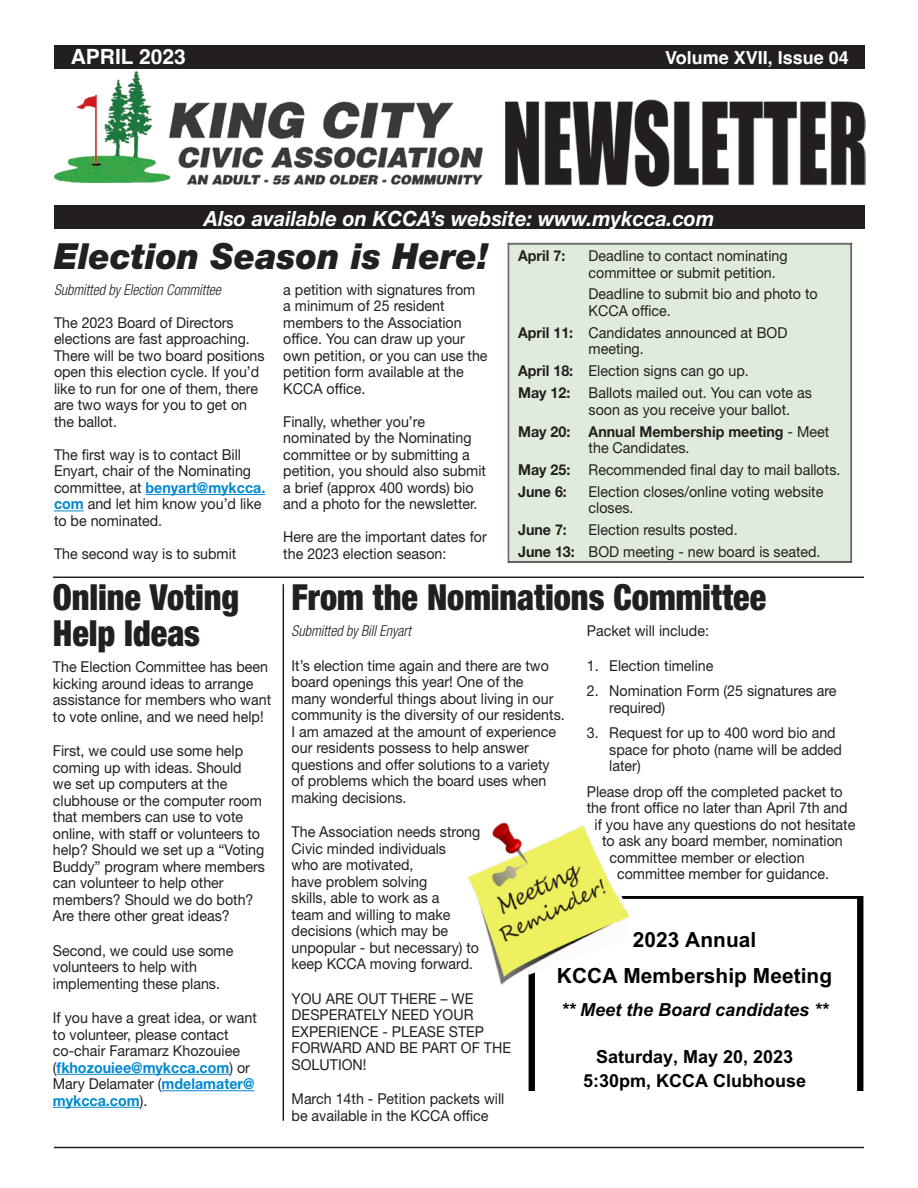
<style>
.page{position:relative;width:918px;height:1188px;background:#fff}
.page>*{position:absolute;margin:0;border:0;box-sizing:border-box;transform-origin:0 0}
.t1{font:900 condensed 36px/36px "Helvetica Neue LT Std";color:#231f20;scale:.95 1}
.t2{font:italic 900 36px "Helvetica Neue LT Std";color:#231f20;scale:.95 1}
.t3{font:italic 700 21px "Helvetica Neue LT Std";letter-spacing:.005em;color:#fff;scale:.96 1}
.t4{font:700 21px "Helvetica";color:#fff}
.t5{font:700 20.85px/36px "Arial";letter-spacing:.005em;color:#000;text-align:center}
.t6{font:700 18px/23.7px "Arial";color:#000;text-align:center}
.t7{font:italic 700 18px "Arial";color:#000}
.t8{font:700 18px "Helvetica";color:#fff}
.t9{font:15px/16.5px "Helvetica Neue LT Std";color:#231f20;scale:.95 1}
.t10{font:700 15px/16.5px "Helvetica Neue LT Std";color:#231f20;scale:.95 1}
.t11{font:italic 300 condensed 15px "Helvetica Neue LT Std";color:#231f20;scale:.95 1}
.s1{font-weight:700;color:#0089cf}
.s2{font-weight:700}
.s3{font-weight:400}
</style>
<div class="page">
<hr style="left:54px;top:1147px;width:810px;height:1px;background:#231f20">
<div style="left:54px;top:45px;width:811px;height:26px;background:#231f20"></div>
<img style="left:54px;top:70px;width:811px;height:117px">
<svg style="left:54px;top:96px;width:129px;height:91px"></svg>
<div style="left:54px;top:205px;width:811px;height:24px;background:#231f20"></div>
<img style="left:54px;top:72px;width:116px;height:110px">
<hr style="left:53px;top:577px;width:811px;height:1px;background:#231f20">
<hr style="left:145px;top:494px;width:120px;height:1px;background:#0089cf">
<hr style="left:54px;top:511px;width:30px;height:1px;background:#0089cf">
<hr style="left:57px;top:1074px;width:172px;height:1px;background:#0089cf">
<hr style="left:162px;top:1090px;width:93px;height:1px;background:#0089cf">
<hr style="left:53px;top:1107px;width:87px;height:1px;background:#0089cf">
<svg style="left:529px;top:897px;width:334px;height:194px"></svg>
<img style="left:467px;top:822px;width:162px;height:162px">
<hr style="left:283px;top:584px;width:1px;height:537px;background:#231f20">
<div style="left:506px;top:242px;width:348px;height:324px;background:#e0ecdb"></div>
<p class="t4" style="left:71px;top:44px;width:117px">APRIL 2023</p>
<p class="t8" style="left:665px;top:46px;width:185px">Volume XVII, Issue 04</p>
<p class="t3" style="left:204px;top:205px;width:533px">Also available on KCCA’s website: www.mykcca.com</p>
<p class="t2" style="left:54px;top:234px;width:459px">Election Season is Here!</p>
<p class="t11" style="left:54px;top:281px;width:177px">Submitted by Election Committee</p>
<p class="t9" style="left:54px;top:314px;width:223px">The 2023 Board of Directors elections are fast approaching.<br>There will be two board positions open this election cycle. If you’d like to run for one of them, there are two ways for you to get on the ballot.</p>
<p class="t9" style="left:54px;top:446px;width:224px">The first way is to contact Bill<br>Enyart, chair of the Nominating committee, at <span class="s1">benyart@mykcca. com</span> and let him know you’d like to be nominated.</p>
<p class="t9" style="left:54px;top:545px;width:193px">The second way is to submit</p>
<p class="t10" style="left:518px;top:247px;width:51px">April 7:</p>
<p class="t9" style="left:589px;top:247px;width:211px">Deadline to contact nominating committee or submit petition.</p>
<p class="t9" style="left:589px;top:286px;width:243px">Deadline to submit bio and photo to<br>KCCA office.</p>
<p class="t9" style="left:589px;top:324px;width:211px;text-indent:-70px"><span class="s2">April 11:</span> Candidates announced at BOD meeting.</p>
<p class="t9" style="left:518px;top:362px;width:244px"><span class="s2">April 18:</span> Election signs can go up.</p>
<p class="t9" style="left:589px;top:384px;width:237px;text-indent:-70px"><span class="s2">May 12:</span> Ballots mailed out. You can vote as soon as you receive your ballot.</p>
<p class="t10" style="left:589px;top:423px;width:255px;text-indent:-70px">May 20: Annual Membership meeting <span class="s3">- Meet the Candidates.</span></p>
<p class="t9" style="left:518px;top:461px;width:341px"><span class="s2">May 25:</span> Recommended final day to mail ballots.</p>
<p class="t10" style="left:518px;top:483px;width:53px">June 6:</p>
<p class="t9" style="left:589px;top:483px;width:249px">Election closes/online voting website closes.</p>
<p class="t10" style="left:518px;top:521px;width:53px">June 7:</p>
<p class="t9" style="left:589px;top:521px;width:158px">Election results posted.</p>
<p class="t9" style="left:518px;top:543px;width:320px"><span class="s2">June 13:</span> BOD meeting - new board is seated.</p>
<p class="t9" style="left:283px;top:281px;width:217px">a petition with signatures from<br>a minimum of 25 resident members to the Association office. You can draw up your own petition, or you can use the petition form available at the<br>KCCA office.</p>
<p class="t9" style="left:283px;top:413px;width:215px">Finally, whether you’re nominated by the Nominating committee or by submitting a petition, you should also submit a brief (approx 400 words) bio and a photo for the newsletter.</p>
<p class="t9" style="left:283px;top:529px;width:216px">Here are the important dates for the 2023 election season:</p>
<p class="t1" style="left:53px;top:579px;width:198px">Online Voting<br>Help Ideas</p>
<p class="t9" style="left:53px;top:658px;width:231px">The Election Committee has been kicking around ideas to arrange assistance for members who want to vote online, and we need help!</p>
<p class="t9" style="left:53px;top:742px;width:225px">First, we could use some help coming up with ideas. Should<br>we set up computers at the clubhouse or the computer room that members can use to vote online, with staff or volunteers to help? Should we set up a “Voting<br>Buddy” program where members can volunteer to help other members? Should we do both?<br>Are there other great ideas?</p>
<p class="t9" style="left:53px;top:942px;width:192px">Second, we could use some volunteers to help with implementing these plans.</p>
<p class="t9" style="left:53px;top:1009px;width:216px">If you have a great idea, or want to volunteer, please contact co-chair Faramarz Khozouiee (<span class="s1">fkhozouiee@mykcca.com</span>) or<br>Mary Delamater (<span class="s1">mdelamater@ mykcca.com</span>).</p>
<p class="t1" style="left:292px;top:579px;width:501px">From the Nominations Committee</p>
<p class="t11" style="left:292px;top:622px;width:127px">Submitted by Bill Enyart</p>
<p class="t9" style="left:292px;top:657px;width:289px">It’s election time again and there are two board openings this year! One of the<br>many wonderful things about living in our community is the diversity of our residents.<br>I am amazed at the amount of experience our residents possess to help answer questions and offer solutions to a variety of problems which the board uses when making decisions.</p>
<p class="t9" style="left:292px;top:823px;width:200px">The Association needs strong<br>Civic minded individuals<br>who are motivated,<br>have problem solving<br>skills, able to work as a<br>team and willing to make decisions (which may be unpopular - but necessary) to keep KCCA moving forward.</p>
<p class="t9" style="left:292px;top:990px;width:233px">YOU ARE OUT THERE – WE<br>DESPERATELY NEED YOUR<br>EXPERIENCE - PLEASE STEP<br>FORWARD AND BE PART OF THE<br>SOLUTION!</p>
<p class="t9" style="left:292px;top:1090px;width:225px">March 14th - Petition packets will be available in the KCCA office</p>
<p class="t9" style="left:587px;top:622px;width:130px">Packet will include:</p>
<p class="t9" style="left:587px;top:657px;width:135px">1. Election timeline</p>
<p class="t9" style="left:609px;top:682px;width:241px;text-indent:-22px">2. Nomination Form (25 signatures are required)</p>
<p class="t9" style="left:609px;top:724px;width:247px;text-indent:-22px">3. Request for up to 400 word bio and space for photo (name will be added later)</p>
<p class="t9" style="left:587px;top:783px;width:271px">Please drop off the completed packet to</p>
<p class="t9" style="left:587px;top:799px;width:276px">the front office no later than April 7th and</p>
<p class="t9" style="left:595px;top:816px;width:276px">if you have any questions do not hesitate</p>
<p class="t9" style="left:602px;top:832px;width:255px">to ask any board member, nomination</p>
<p class="t9" style="left:610px;top:849px;width:207px">committee member or election</p>
<p class="t9" style="left:617px;top:865px;width:225px">committee member for guidance.</p>
<p class="t5" style="left:557px;top:922px;width:277px">2023 Annual<br>KCCA Membership Meeting</p>
<p class="t7" style="left:561px;top:998px;width:269px">** Meet the Board candidates **</p>
<p class="t6" style="left:583px;top:1045px;width:225px">Saturday, May 20, 2023<br>5:30pm, KCCA Clubhouse</p>
</div>
